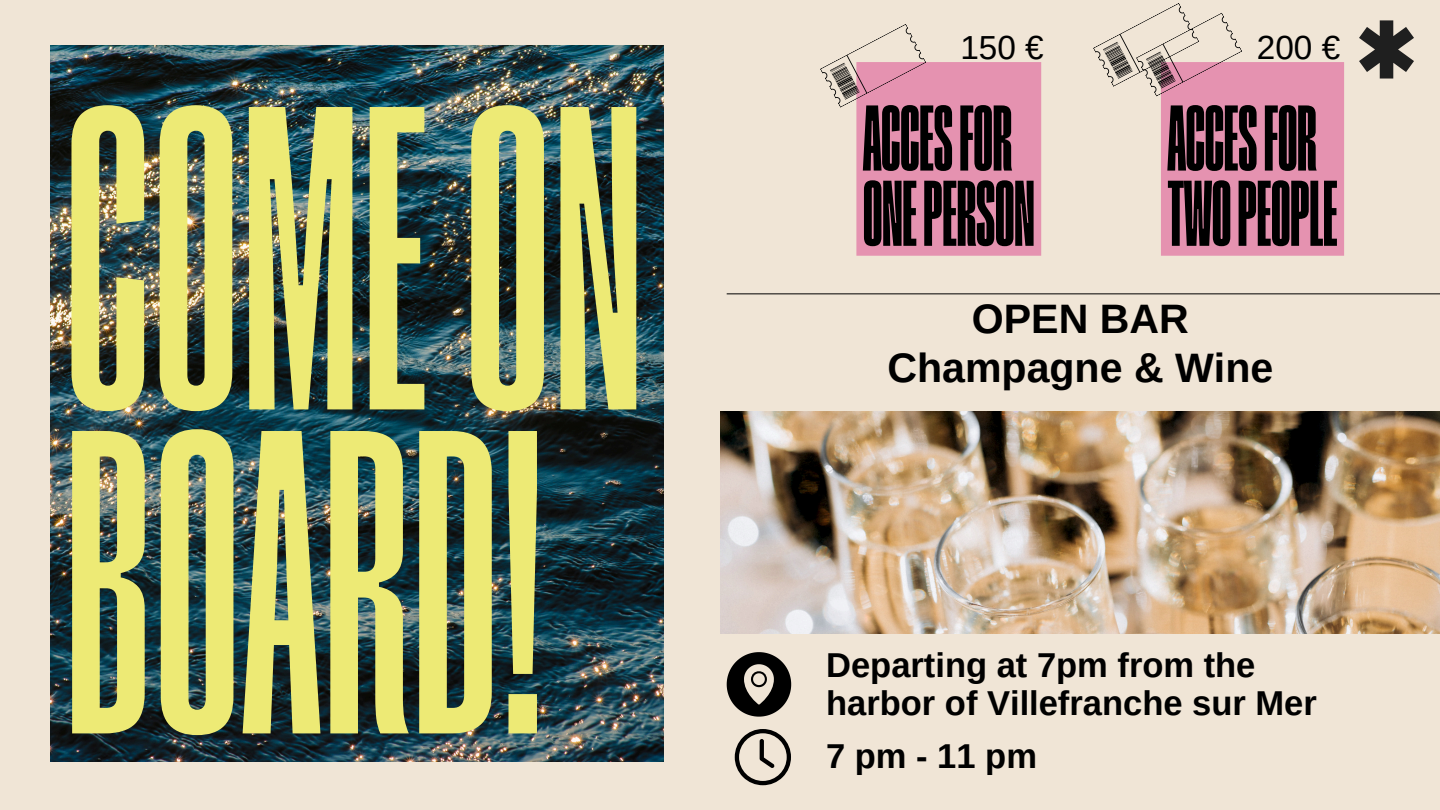
<style>
.page{position:relative;width:1440px;height:810px;background:#f0e5d6}
.page>*{position:absolute;margin:0;border:0;box-sizing:border-box;transform-origin:0 0}
.t1{font:700 432.1px/324px "Segment A Key";color:#edea75}
.t2{font:900 93.1px/75.2px "Segment A Key";color:#000}
.t3{font:700 41.1px/49.5px "Arimo";color:#000;text-align:center}
.t4{font:700 34.5px/38px "Arimo";color:#000}
.t5{font:33.3px "Arimo";color:#000}
</style>
<div class="page">
<svg style="left:727px;top:652px;width:64px;height:65px"></svg>
<img style="left:51px;top:45px;width:613px;height:717px">
<svg style="left:1359px;top:20px;width:55px;height:58px"></svg>
<hr style="left:720px;top:633px;width:719px;height:1px;background:#000">
<svg style="left:820px;top:24px;width:221px;height:232px"></svg>
<svg style="left:1093px;top:3px;width:251px;height:253px"></svg>
<img style="left:721px;top:411px;width:718px;height:222px">
<hr style="left:727px;top:293px;width:713px;height:1px;background:#000">
<svg style="left:735px;top:729px;width:56px;height:56px"></svg>
<p class="t1" style="left:63px;top:98px;width:583px">COMEON<br>BOARD!</p>
<p class="t5" style="left:960px;top:29px;width:85px">150 €</p>
<h2 class="t5" style="left:1257px;top:29px;width:85px">200 €</h2>
<h1 class="t2" style="left:863px;top:101px;width:173px">ACCESFOR<br>ONEPERSON</h1>
<p class="t2" style="left:1168px;top:101px;width:171px">ACCESFOR<br>TWOPEOPLE</p>
<h2 class="t3" style="left:887px;top:294px;width:387px">OPEN BAR<br>Champagne &amp; Wine</h2>
<p class="t4" style="left:826px;top:646px;width:492px">Departing at 7pm from the harbor of Villefranche sur Mer</p>
<p class="t4" style="left:826px;top:737px;width:212px">7 pm - 11 pm</p>
</div>
